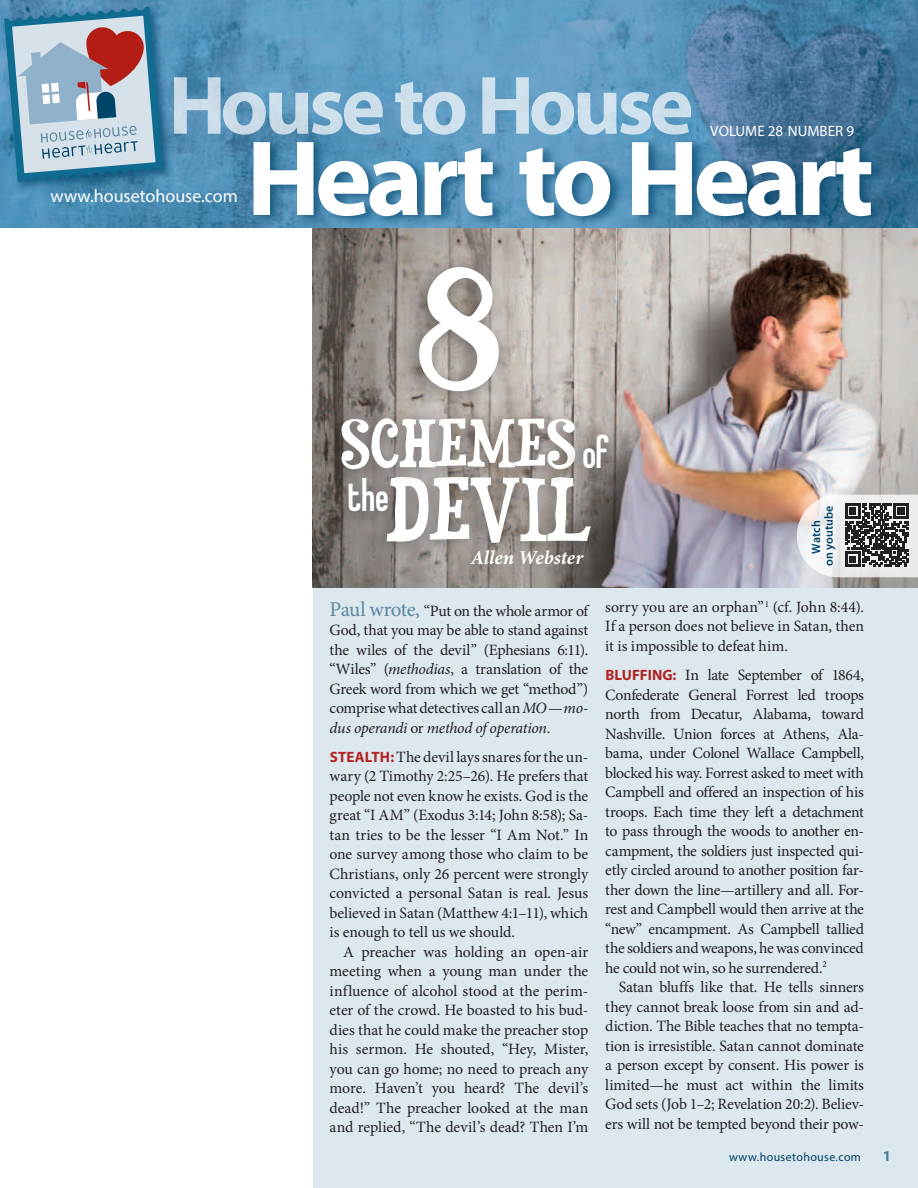
<style>
.page{position:relative;width:918px;height:1188px;background:#fff}
.page>*{position:absolute;margin:0;border:0;box-sizing:border-box;transform-origin:0 0}
.t1{font:79.2px "Duality";color:#fff}
.t2{font:60px "Duality";color:#fff}
.t3{font:44.55px "Upright";color:#fff}
.t4{font:italic 700 19.8px "Minion Pro";letter-spacing:-.005em;color:#fff}
.t5{font:18px "Myriad Pro";color:#fff}
.t6{font:15.75px/19.5px "Minion Pro";letter-spacing:-.01em;color:#231f20;text-align:justify}
.t7{font:15px "Myriad Pro";color:#fff}
.t8{font:700 15px "Myriad Pro";color:#5c87a1}
.t9{font:12px "Myriad Pro";letter-spacing:.03em;color:#00446a}
.t10{font:600 12px "Myriad Pro";letter-spacing:.01em;color:#00446a}
.s1{font-size:21px;color:#5c87a1}
.s2{font-style:italic}
.s3{font-family:"Myriad Pro";font-weight:700;font-size:15px;color:#b22423}
</style>
<div class="page">
<div style="left:313px;top:0;width:605px;height:1188px;background:#dce7ee"></div>
<img style="left:313px;top:228px;width:605px;height:360px">
<img style="left:0;top:0;width:918px;height:228px">
<div style="left:0;top:3px;width:175px;height:191px;background:#00446a;opacity:.75"></div>
<svg style="left:174px;top:77px;width:517px;height:58px"></svg>
<div style="left:252px;top:137px;width:634px;height:91px;background:#00446a;opacity:.65"></div>
<svg style="left:254px;top:142px;width:617px;height:74px;background:#9abbd0"></svg>
<svg style="left:797px;top:495px;width:121px;height:82px"></svg>
<div style="left:396px;top:254px;width:112px;height:157px;background:#231f20;opacity:.43"></div>
<svg style="left:419px;top:267px;width:80px;height:124px;background:#ccc8c5"></svg>
<div style="left:450px;top:538px;width:141px;height:46px;background:#231f20;opacity:.43"></div>
<div style="left:364px;top:464px;width:235px;height:98px;background:#231f20;opacity:.43"></div>
<div style="left:323px;top:408px;width:260px;height:77px;background:#231f20;opacity:.43"></div>
<div style="left:326px;top:466px;width:71px;height:65px;background:#231f20;opacity:.43"></div>
<div style="left:560px;top:422px;width:58px;height:65px;background:#231f20;opacity:.43"></div>
<svg style="left:0;top:0;width:163px;height:182px;background:#8aa3b7"></svg>
<p class="t5" style="left:51px;top:184px;width:189px">www.housetohouse.com</p>
<p class="t7" style="left:710px;top:122px;width:145px">VOLUME 28 NUMBER 9</p>
<h2 class="t2" style="left:340px;top:406px;width:238px">SCHEMES</h2>
<h3 class="t3" style="left:349px;top:467px;width:42px">the</h3>
<h3 class="t3" style="left:583px;top:423px;width:29px">of</h3>
<h1 class="t1" style="left:387px;top:461px;width:205px">DEVIL</h1>
<p class="t4" style="left:471px;top:544px;width:114px">Allen Webster</p>
<p class="t10" style="left:821px;top:566px;width:62px;rotate:-90deg">on youtube</p>
<p class="t10" style="left:809px;top:554px;width:35px;rotate:-90deg">Watch</p>
<p class="t6" style="left:330px;top:601px;width:260px"><span class="s1">Paul wrote,</span> “Put on the whole armor of God, that you may be able to stand against the wiles of the devil” (Ephesians 6:11). “Wiles” (<span class="s2">methodias</span>, a translation of the Greek word from which we get “method”) comprise what detectives call an <span class="s2">MO—mo&shy;dus operandi</span> or <span class="s2">method of operation</span>.</p>
<p class="t6" style="left:330px;top:747px;width:260px"><span class="s3">STEALTH:</span> The devil lays snares for the un&shy;wary (2 Timothy 2:25–26). He prefers that people not even know he exists. God is the great “I AM” (Exodus 3:14; John 8:58); Sa&shy;tan tries to be the lesser “I Am Not.” In one survey among those who claim to be Christians, only 26 percent were strongly convicted a personal Satan is real. Jesus believed in Satan (Matthew 4:1–11), which is enough to tell us we should.</p>
<p class="t6" style="left:330px;top:942px;width:260px;text-indent:13px">A preacher was holding an open-air meeting when a young man under the influence of alcohol stood at the perim&shy;eter of the crowd. He boasted to his bud&shy;dies that he could make the preacher stop his sermon. He shouted, “Hey, Mister, you can go home; no need to preach any more. Haven’t you heard? The devil’s dead!” The preacher looked at the man and replied, “The devil’s dead? Then I’m</p>
<p class="t6" style="left:605px;top:597px;width:260px">sorry you are an orphan”<sup>1</sup> (cf. John 8:44).<br>If a person does not believe in Satan, then it is impossible to defeat him.</p>
<p class="t6" style="left:605px;top:665px;width:260px"><span class="s3">BLUFFING:</span> In late September of 1864, Confederate General Forrest led troops north from Decatur, Alabama, toward Nashville. Union forces at Athens, Ala&shy;bama, under Colonel Wallace Campbell, blocked his way. Forrest asked to meet with Campbell and offered an inspection of his troops. Each time they left a detachment to pass through the woods to another en&shy;campment, the soldiers just inspected qui&shy;etly circled around to another position far&shy;ther down the line—artillery and all. For&shy;rest and Campbell would then arrive at the “new” encampment. As Campbell tallied the soldiers and weapons, he was convinced he could not win, so he surrendered.<sup>2</sup></p>
<p class="t6" style="left:605px;top:977px;width:260px;text-indent:13px">Satan bluffs like that. He tells sinners they cannot break loose from sin and ad&shy;diction. The Bible teaches that no tempta&shy;tion is irresistible. Satan cannot dominate a person except by consent. His power is limited—he must act within the limits God sets (Job 1–2; Revelation 20:2). Believ&shy;ers will not be tempted beyond their pow-</p>
<p class="t9" style="left:729px;top:1150px;width:133px">www.housetohouse.com</p>
<p class="t8" style="left:883px;top:1146px;width:10px">1</p>
</div>
